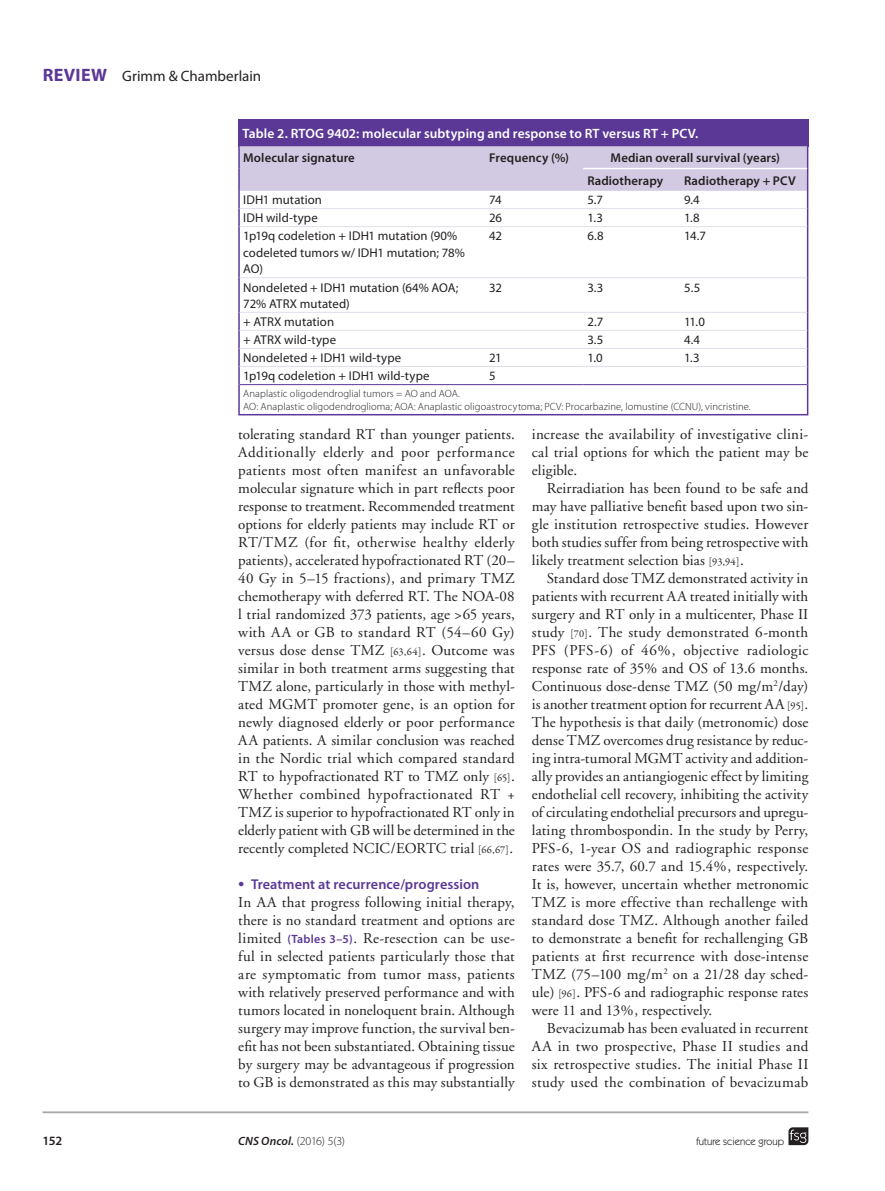
<style>
.page{position:relative;width:885px;height:1191px;background:#fff}
.page>*{position:absolute;margin:0;border:0;box-sizing:border-box;transform-origin:0 0}
.t1{font:15px/18px "Adobe Garamond";letter-spacing:.01em;color:#231f20;text-align:justify}
.t2{font:15px "Myriad Pro";color:#231f20}
.t3{font:600 14.25px "Myriad Pro";letter-spacing:.005em;color:#5b3896}
.t4{font:600 13.5px "Myriad Pro";letter-spacing:.005em;color:#fff}
.t5{font:12.75px/16.5px "Myriad Pro";letter-spacing:.01em;color:#231f20}
.t6{font:600 12.75px/22.4px "Myriad Pro";letter-spacing:.01em;color:#231f20}
.t7{font:300 12px "Myriad Pro";color:#231f20}
.t8{font:300 10.5px/13.6px "Myriad Pro";letter-spacing:.01em;color:#231f20}
.t9{font:10.5px "Itc Kabel";color:#231f20}
.s1{font-weight:700;font-size:18px;color:#5b3896}
.s2{font-family:"Garamond Premr Pro";font-size:10.5px}
.s3{font-family:"Arial";font-weight:400;font-size:10.5px}
.s4{font-family:"Myriad Pro";font-weight:600;font-size:12px;color:#5b3896}
.s5{font-weight:600;font-style:italic}
</style>
<div class="page">
<svg style="left:788px;top:1127px;width:20px;height:18px"></svg>
<hr style="left:43px;top:1111px;width:765px;height:2px;background:#a8a9ad">
<div style="left:238px;top:119px;width:570px;height:27px;background:#5b3896"></div>
<svg style="left:240px;top:385px;width:566px;height:1px"></svg>
<svg style="left:238px;top:146px;width:570px;height:81px"></svg>
<hr style="left:238px;top:227px;width:2px;height:51px;background:#5b3896">
<hr style="left:806px;top:227px;width:2px;height:51px;background:#5b3896">
<hr style="left:238px;top:278px;width:2px;height:34px;background:#5b3896">
<hr style="left:806px;top:278px;width:2px;height:34px;background:#5b3896">
<svg style="left:238px;top:312px;width:2px;height:72px"></svg>
<svg style="left:806px;top:312px;width:2px;height:72px"></svg>
<hr style="left:583px;top:168px;width:97px;height:1px;background:#fff">
<hr style="left:680px;top:168px;width:126px;height:1px;background:#fff">
<hr style="left:240px;top:208px;width:245px;height:1px;background:#e2ddee">
<hr style="left:485px;top:208px;width:98px;height:1px;background:#e2ddee">
<hr style="left:583px;top:208px;width:97px;height:1px;background:#e2ddee">
<hr style="left:680px;top:208px;width:126px;height:1px;background:#e2ddee">
<hr style="left:240px;top:226px;width:245px;height:1px;background:#e2ddee">
<hr style="left:485px;top:226px;width:98px;height:1px;background:#e2ddee">
<hr style="left:583px;top:226px;width:97px;height:1px;background:#e2ddee">
<hr style="left:680px;top:226px;width:126px;height:1px;background:#e2ddee">
<hr style="left:240px;top:277px;width:245px;height:1px;background:#e2ddee">
<hr style="left:485px;top:277px;width:98px;height:1px;background:#e2ddee">
<hr style="left:583px;top:277px;width:97px;height:1px;background:#e2ddee">
<hr style="left:680px;top:277px;width:126px;height:1px;background:#e2ddee">
<hr style="left:240px;top:312px;width:245px;height:1px;background:#e2ddee">
<hr style="left:485px;top:312px;width:98px;height:1px;background:#e2ddee">
<hr style="left:583px;top:312px;width:97px;height:1px;background:#e2ddee">
<hr style="left:680px;top:312px;width:126px;height:1px;background:#e2ddee">
<hr style="left:240px;top:330px;width:245px;height:1px;background:#e2ddee">
<hr style="left:485px;top:330px;width:98px;height:1px;background:#e2ddee">
<hr style="left:583px;top:330px;width:97px;height:1px;background:#e2ddee">
<hr style="left:680px;top:330px;width:126px;height:1px;background:#e2ddee">
<hr style="left:240px;top:348px;width:245px;height:1px;background:#e2ddee">
<hr style="left:485px;top:348px;width:98px;height:1px;background:#e2ddee">
<hr style="left:583px;top:348px;width:97px;height:1px;background:#e2ddee">
<hr style="left:680px;top:348px;width:126px;height:1px;background:#e2ddee">
<hr style="left:240px;top:366px;width:245px;height:1px;background:#e2ddee">
<hr style="left:485px;top:366px;width:98px;height:1px;background:#e2ddee">
<hr style="left:583px;top:366px;width:97px;height:1px;background:#e2ddee">
<hr style="left:680px;top:366px;width:126px;height:1px;background:#e2ddee">
<hr style="left:240px;top:384px;width:245px;height:1px;background:#5b3896">
<hr style="left:485px;top:384px;width:98px;height:1px;background:#5b3896">
<hr style="left:583px;top:384px;width:97px;height:1px;background:#5b3896">
<hr style="left:680px;top:384px;width:126px;height:1px;background:#5b3896">
<hr style="left:238px;top:384px;width:2px;height:30px;background:#5b3896">
<hr style="left:806px;top:384px;width:2px;height:30px;background:#5b3896">
<hr style="left:238px;top:414px;width:247px;height:1px;background:#5b3896">
<hr style="left:485px;top:414px;width:98px;height:1px;background:#5b3896">
<hr style="left:583px;top:414px;width:97px;height:1px;background:#5b3896">
<hr style="left:680px;top:414px;width:128px;height:1px;background:#5b3896">
<p class="t2" style="left:43px;top:67px;width:220px"><span class="s1">REVIEW</span> Grimm &amp; Chamberlain</p>
<p class="t4" style="left:242px;top:125px;width:457px">Table 2. RTOG 9402: molecular subtyping and response to RT versus RT + PCV.</p>
<p class="t6" style="left:243px;top:146px;width:113px">Molecular signature</p>
<p class="t6" style="left:489px;top:146px;width:81px">Frequency (%)</p>
<p class="t6" style="left:587px;top:146px;width:194px;text-indent:23px">Median overall survival (years)<br>Radiotherapy</p>
<p class="t6" style="left:684px;top:169px;width:113px">Radiotherapy + PCV</p>
<p class="t5" style="left:243px;top:192px;width:80px">IDH1 mutation</p>
<p class="t5" style="left:489px;top:192px;width:14px">74</p>
<p class="t5" style="left:587px;top:192px;width:17px">5.7</p>
<p class="t5" style="left:684px;top:192px;width:17px">9.4</p>
<p class="t5" style="left:243px;top:210px;width:76px">IDH wild-type</p>
<p class="t5" style="left:489px;top:210px;width:14px">26</p>
<p class="t5" style="left:587px;top:210px;width:17px">1.3</p>
<p class="t5" style="left:684px;top:210px;width:17px">1.8</p>
<p class="t5" style="left:243px;top:228px;width:223px">1p19q codeletion + IDH1 mutation (90% codeleted tumors w/ IDH1 mutation; 78%<br>AO)</p>
<p class="t5" style="left:489px;top:228px;width:14px">42</p>
<p class="t5" style="left:587px;top:228px;width:18px">6.8</p>
<p class="t5" style="left:684px;top:228px;width:23px">14.7</p>
<p class="t5" style="left:243px;top:279px;width:216px">Nondeleted + IDH1 mutation (64% AOA;<br>72% ATRX mutated)</p>
<p class="t5" style="left:489px;top:279px;width:14px">32</p>
<p class="t5" style="left:587px;top:279px;width:18px">3.3</p>
<p class="t5" style="left:684px;top:279px;width:18px">5.5</p>
<p class="t5" style="left:243px;top:313px;width:92px">+ ATRX mutation</p>
<p class="t5" style="left:587px;top:313px;width:17px">2.7</p>
<p class="t5" style="left:684px;top:313px;width:22px">11.0</p>
<p class="t5" style="left:243px;top:331px;width:94px">+ ATRX wild-type</p>
<p class="t5" style="left:587px;top:331px;width:18px">3.5</p>
<p class="t5" style="left:684px;top:331px;width:17px">4.4</p>
<p class="t5" style="left:243px;top:349px;width:159px">Nondeleted + IDH1 wild-type</p>
<p class="t5" style="left:489px;top:349px;width:14px">21</p>
<p class="t5" style="left:587px;top:349px;width:17px">1.0</p>
<p class="t5" style="left:684px;top:349px;width:17px">1.3</p>
<p class="t5" style="left:243px;top:367px;width:188px">1p19q codeletion + IDH1 wild-type</p>
<p class="t5" style="left:489px;top:367px;width:8px">5</p>
<p class="t8" style="left:243px;top:386px;width:509px">Anaplastic oligodendroglial tumors = AO and AOA.<br>AO: Anaplastic oligodendroglioma; AOA: Anaplastic oligoastrocytoma; PCV: Procarbazine, lomustine (CCNU), vincristine.</p>
<p class="t1" style="left:238px;top:425px;width:278px">tolerating standard RT than younger patients.<br>Additionally elderly and poor performance patients most often manifest an unfavorable molecular signature which in part reflects poor response to treatment. Recommended treatment options for elderly patients may include RT or RT/TMZ (for fit, otherwise healthy elderly patients), accelerated hypofractionated RT (20– 40 Gy in 5–15 fractions), and primary TMZ chemotherapy with deferred RT. The NOA-08 l trial randomized 373 patients, age &gt;65 years, with AA or GB to standard RT (54–60 Gy) versus dose dense TMZ <span class="s2">[63,64]</span>. Outcome was similar in both treatment arms suggesting that TMZ alone, particularly in those with methyl&shy;ated MGMT promoter gene, is an option for newly diagnosed elderly or poor performance AA patients. A similar conclusion was reached in the Nordic trial which compared standard RT to hypofractionated RT to TMZ only <span class="s2">[65]</span>.<br>Whether combined hypofractionated RT + TMZ is superior to hypofractionated RT only in elderly patient with GB will be determined in the recently completed NCIC/EORTC trial <span class="s2">[66,67]</span>.</p>
<p class="t3" style="left:238px;top:875px;width:242px"><span class="s3">●</span> Treatment at recurrence/progression</p>
<p class="t1" style="left:238px;top:893px;width:278px">In AA that progress following initial therapy, there is no standard treatment and options are limited <span class="s4">(Tables 3–5)</span>. Re-resection can be use&shy;ful in selected patients particularly those that are symptomatic from tumor mass, patients with relatively preserved performance and with tumors located in noneloquent brain. Although surgery may improve function, the survival ben&shy;efit has not been substantiated. Obtaining tissue by surgery may be advantageous if progression to GB is demonstrated as this may substantially</p>
<p class="t1" style="left:531px;top:425px;width:278px">increase the availability of investigative clini&shy;cal trial options for which the patient may be eligible.</p>
<p class="t1" style="left:531px;top:479px;width:278px;text-indent:15px">Reirradiation has been found to be safe and may have palliative benefit based upon two sin&shy;gle institution retrospective studies. However both studies suffer from being retrospective with likely treatment selection bias <span class="s2">[93,94]</span>.</p>
<p class="t1" style="left:531px;top:569px;width:278px;text-indent:15px">Standard dose TMZ demonstrated activity in patients with recurrent AA treated initially with surgery and RT only in a multicenter, Phase II study <span class="s2">[70]</span>. The study demonstrated 6-month PFS (PFS-6) of 46%, objective radiologic response rate of 35% and OS of 13.6 months.<br>Continuous dose-dense TMZ (50 mg/m<sup>2</sup>/day) is another treatment option for recurrent AA <span class="s2">[95]</span>.<br>The hypothesis is that daily (metronomic) dose dense TMZ overcomes drug resistance by reduc&shy;ing intra-tumoral MGMT activity and addition&shy;ally provides an antiangiogenic effect by limiting endothelial cell recovery, inhibiting the activity of circulating endothelial precursors and upregu&shy;lating thrombospondin. In the study by Perry, PFS-6, 1-year OS and radiographic response rates were 35.7, 60.7 and 15.4%, respectively.<br>It is, however, uncertain whether metronomic TMZ is more effective than rechallenge with standard dose TMZ. Although another failed to demonstrate a benefit for rechallenging GB patients at first recurrence with dose-intense TMZ (75–100 mg/m<sup>2</sup> on a 21/28 day sched&shy;ule) <span class="s2">[96]</span>. PFS-6 and radiographic response rates were 11 and 13%, respectively.</p>
<p class="t1" style="left:532px;top:1019px;width:278px;text-indent:15px">Bevacizumab has been evaluated in recurrent AA in two prospective, Phase II studies and six retrospective studies. The initial Phase II study used the combination of bevacizumab</p>
<p class="t6" style="left:43px;top:1129px;width:21px">152</p>
<p class="t7" style="left:238px;top:1134px;width:108px"><span class="s5">CNS Oncol.</span> (2016) 5(3)</p>
<p class="t9" style="left:696px;top:1135px;width:90px">future science group</p>
</div>
